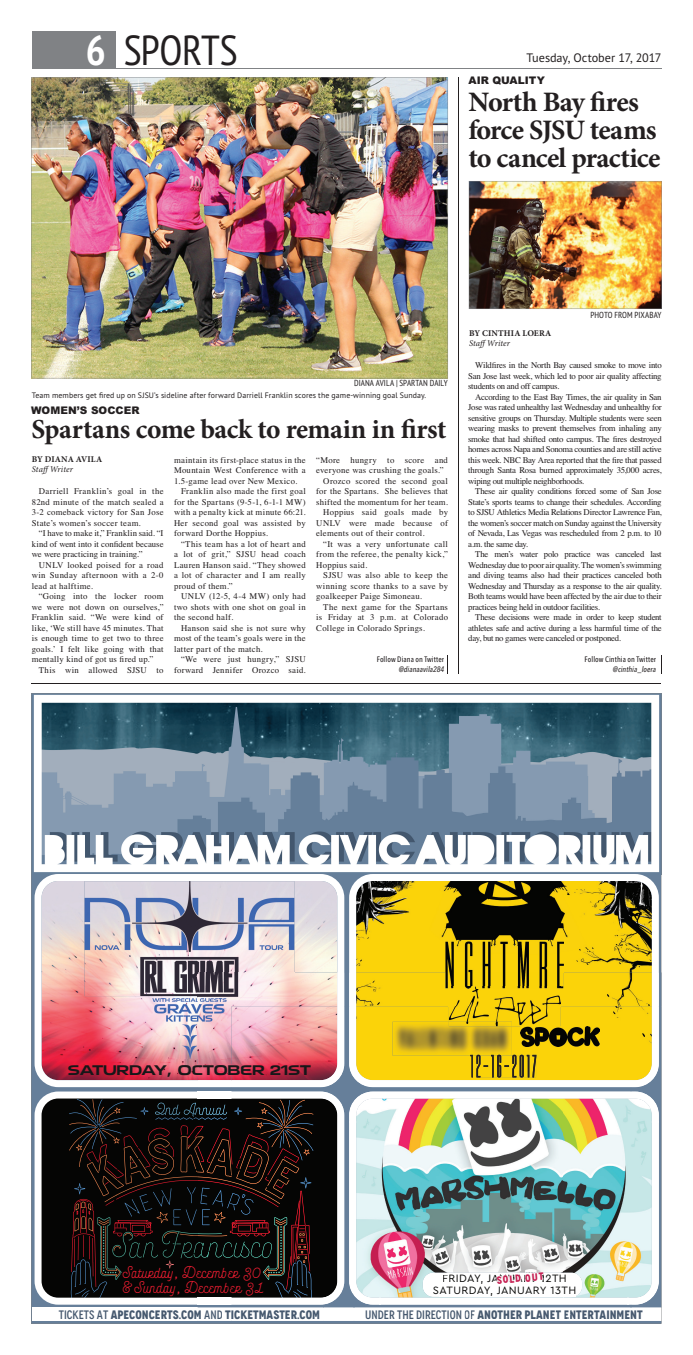
<style>
.page{position:relative;width:693px;height:1355px;background:#fff}
.page>*{position:absolute;margin:0;border:0;box-sizing:border-box;transform-origin:0 0}
.t1{font:condensed 42px "PT Sans";letter-spacing:-.01em;color:#231f20}
.t2{font:700 28.18px/28.2px "Minion Pro";letter-spacing:-.03em;color:#231f20}
.t3{font:700 27.47px "Minion Pro";letter-spacing:-.02em;color:#231f20}
.t4{font:700 17.94px/14.5px "Bourton Hand Script";color:#ee1d31}
.t5{font:14px "Andromeda";letter-spacing:-.01em;color:#161719}
.t6{font:500 condensed 12.25px "Novecento";color:#46586e}
.t7{font:700 condensed 12.25px "Novecento";color:#45586e}
.t8{font:12.25px "PT Sans";letter-spacing:-.005em;color:#231f20}
.t9{font:11.11px/11.6px "Cera GR";letter-spacing:.04em;color:#060605;text-align:center}
.t10{font:900 10.5px "Arial";color:#231f20}
.t11{font:700 condensed 10.5px "Novecento";color:#c51e51}
.t12{font:8.75px/10.5px "Times";letter-spacing:.025em;color:#231f20;text-align:justify}
.t13{font:condensed 8.75px "PT Sans";color:#231f20}
.t14{font:700 8.75px "Minion Pro";letter-spacing:.015em;color:#231f20}
.t15{font:italic 8.75px "Minion Pro";letter-spacing:.005em;color:#231f20}
.t16{font:7.88px "PT Sans";letter-spacing:.01em;color:#231f20}
.t17{font:500 7.88px "Avenir Next Condensed";letter-spacing:.01em;color:#231f20}
.t18{font:italic 500 7.88px "Avenir Next Condensed";letter-spacing:.01em;color:#231f20}
.s1{font-weight:700;color:#fff}
.s2{font-weight:500}
.s3{color:#050504}
.s4{color:#393837}
.s5{color:#363635}
.s6{color:#a4a2a2}
.s7{color:#383737}
.s8{color:#cac8c8}
.s9{color:#f3f3f4}
.s10{color:#080807}
.s11{color:#070706}
.s12{color:#060706}
.s13{color:#45586e}
.s14{color:#46596e}
.s15{font-weight:700;color:#46596e}
.s16{font-weight:700;color:#47596f}
.s17{font-weight:700}
</style>
<div class="page">
<div style="left:32px;top:32px;width:84px;height:37px;background:#808285"></div>
<hr style="left:116px;top:68px;width:546px;height:1px;background:#808285">
<img style="left:31px;top:693px;width:631px;height:630px">
<hr style="left:32px;top:682px;width:630px;height:1px;background:#231f20">
<hr style="left:458px;top:77px;width:1px;height:596px;background:#231f20">
<img style="left:31px;top:77px;width:417px;height:301px">
<svg style="left:661px;top:655px;width:1px;height:18px"></svg>
<img style="left:469px;top:181px;width:193px;height:128px">
<svg style="left:447px;top:655px;width:1px;height:18px"></svg>
<h1 class="t1" style="left:86px;top:36px;width:153px"><span class="s1">6</span> SPORTS</h1>
<h3 class="t8" style="left:526px;top:54px;width:137px">Tuesday, October 17, 2017</h3>
<p class="t10" style="left:468px;top:74px;width:78px">AIR QUALITY</p>
<h2 class="t2" style="left:468px;top:87px;width:193px">North Bay fires force SJSU teams to cancel practice</h2>
<p class="t13" style="left:354px;top:380px;width:95px">DIANA AVILA | SPARTAN DAILY</p>
<p class="t16" style="left:32px;top:392px;width:396px">Team members get fired up on SJSU’s sideline after forward Darriell Franklin scores the game-winning goal Sunday.</p>
<p class="t10" style="left:31px;top:404px;width:110px">WOMEN’S SOCCER</p>
<h3 class="t3" style="left:32px;top:413px;width:416px">Spartans come back to remain in first</h3>
<p class="t14" style="left:32px;top:454px;width:72px">BY DIANA AVILA</p>
<p class="t15" style="left:32px;top:464px;width:43px">StaffWriter</p>
<p class="t12" style="left:32px;top:487px;width:133px;text-indent:7px">Darriell Franklin’s goal in the 82nd minute of the match sealed a 3-2 comeback victory for San Jose State’s women’s soccer team.</p>
<p class="t12" style="left:32px;top:529px;width:133px;text-indent:7px">“I have to make it,” Franklin said. “I kind of went into it confident because we were practicing in training.”</p>
<p class="t12" style="left:32px;top:560px;width:133px;text-indent:7px">UNLV looked poised for a road win Sunday afternoon with a 2-0 lead at halftime.</p>
<p class="t12" style="left:32px;top:592px;width:133px;text-indent:7px">“Going into the locker room we were not down on ourselves,” Franklin said. “We were kind of like, ‘We still have 45 minutes. That is enough time to get two to three goals.’ I felt like going with that mentally kind of got us fired up.”</p>
<p class="t12" style="left:39px;top:665px;width:126px">This win allowed SJSU to</p>
<p class="t12" style="left:174px;top:455px;width:133px">maintain its first-place status in the</p>
<p class="t12" style="left:174px;top:466px;width:133px">Mountain West Conference with a</p>
<p class="t12" style="left:174px;top:476px;width:125px">1.5-game lead over New Mexico.</p>
<p class="t12" style="left:181px;top:487px;width:126px">Franklin also made the first goal</p>
<p class="t12" style="left:174px;top:497px;width:133px">for the Spartans (9-5-1, 6-1-1 MW)</p>
<p class="t12" style="left:174px;top:508px;width:133px">with a penalty kick at minute 66:21.</p>
<p class="t12" style="left:174px;top:518px;width:133px">Her second goal was assisted by</p>
<p class="t12" style="left:174px;top:529px;width:95px">forward Dorthe Hoppius.</p>
<p class="t12" style="left:181px;top:539px;width:126px">“This team has a lot of heart and</p>
<p class="t12" style="left:174px;top:550px;width:133px">a lot of grit,” SJSU head coach</p>
<p class="t12" style="left:174px;top:560px;width:133px">Lauren Hanson said. “They showed</p>
<p class="t12" style="left:174px;top:571px;width:133px">a lot of character and I am really</p>
<p class="t12" style="left:174px;top:581px;width:60px">proud of them.”</p>
<p class="t12" style="left:181px;top:592px;width:126px">UNLV (12-5, 4-4 MW) only had</p>
<p class="t12" style="left:174px;top:602px;width:133px">two shots with one shot on goal in</p>
<p class="t12" style="left:174px;top:613px;width:61px">the second half.</p>
<p class="t12" style="left:181px;top:623px;width:126px">Hanson said she is not sure why</p>
<p class="t12" style="left:174px;top:634px;width:133px">most of the team’s goals were in the</p>
<p class="t12" style="left:174px;top:644px;width:90px">latter part of the match.</p>
<p class="t12" style="left:181px;top:655px;width:126px">“We were just hungry,” SJSU</p>
<p class="t12" style="left:174px;top:665px;width:133px">forward Jennifer Orozco said.</p>
<p class="t12" style="left:316px;top:455px;width:133px">“More hungry to score and</p>
<p class="t12" style="left:316px;top:466px;width:129px">everyone was crushing the goals.”</p>
<p class="t12" style="left:323px;top:476px;width:126px">Orozco scored the second goal</p>
<p class="t12" style="left:316px;top:487px;width:133px">for the Spartans. She believes that</p>
<p class="t12" style="left:316px;top:497px;width:133px">shifted the momentum for her team.</p>
<p class="t12" style="left:323px;top:508px;width:126px">Hoppius said goals made by</p>
<p class="t12" style="left:316px;top:518px;width:133px">UNLV were made because of</p>
<p class="t12" style="left:316px;top:529px;width:110px">elements out of their control.</p>
<p class="t12" style="left:323px;top:539px;width:126px">“It was a very unfortunate call</p>
<p class="t12" style="left:316px;top:550px;width:133px">from the referee, the penalty kick,”</p>
<p class="t12" style="left:316px;top:560px;width:52px">Hoppius said.</p>
<p class="t12" style="left:323px;top:571px;width:126px">SJSU was also able to keep the</p>
<p class="t12" style="left:316px;top:581px;width:133px">winning score thanks to a save by</p>
<p class="t12" style="left:316px;top:592px;width:107px">goalkeeper Paige Simoneau.</p>
<p class="t12" style="left:323px;top:602px;width:126px">The next game for the Spartans</p>
<p class="t12" style="left:316px;top:613px;width:133px">is Friday at 3 p.m. at Colorado</p>
<p class="t12" style="left:316px;top:623px;width:110px">College in Colorado Springs.</p>
<p class="t17" style="left:377px;top:654px;width:69px">Follow Diana on Twitter</p>
<p class="t18" style="left:399px;top:665px;width:47px">@dianaavila284</p>
<p class="t14" style="left:469px;top:328px;width:84px">BY CINTHIA LOERA</p>
<p class="t15" style="left:469px;top:338px;width:43px">StaffWriter</p>
<p class="t13" style="left:591px;top:311px;width:72px">PHOTO FROM PIXABAY</p>
<p class="t12" style="left:468px;top:361px;width:195px;text-indent:7px">Wildfires in the North Bay caused smoke to move into San Jose last week, which led to poor air quality affecting students on and off campus.</p>
<p class="t12" style="left:468px;top:392px;width:195px;text-indent:7px">According to the East Bay Times, the air quality in San Jose was rated unhealthy last Wednesday and unhealthy for sensitive groups on Thursday. Multiple students were seen wearing masks to prevent themselves from inhaling any smoke that had shifted onto campus. The fires destroyed homes across Napa and Sonoma counties and are still active this week. NBC Bay Area reported that the fire that passed through Santa Rosa burned approximately 35,000 acres, wiping out multiple neighborhoods.</p>
<p class="t12" style="left:468px;top:487px;width:195px;text-indent:7px">These air quality conditions forced some of San Jose State’s sports teams to change their schedules. According to SJSU Athletics Media Relations Director Lawrence Fan, the women’s soccer match on Sunday against the University of Nevada, Las Vegas was rescheduled from 2 p.m. to 10 a.m. the same day.</p>
<p class="t12" style="left:468px;top:550px;width:195px;text-indent:7px">The men’s water polo practice was canceled last Wednesday due to poor air quality. The women’s swimming and diving teams also had their practices canceled both Wednesday and Thursday as a response to the air quality.<br>Both teams would have been affected by the air due to their practices being held in outdoor facilities.</p>
<p class="t12" style="left:468px;top:613px;width:195px;text-indent:7px">These decisions were made in order to keep student athletes safe and active during a less harmful time of the day, but no games were canceled or postponed.</p>
<p class="t17" style="left:585px;top:654px;width:73px">Follow Cinthia on Twitter</p>
<p class="t18" style="left:613px;top:665px;width:45px">@cinthia_loera</p>
<h3 class="t5" style="left:68px;top:1064px;width:245px">SATURDAY, OCTOBER 21ST</h3>
<h3 class="t4" style="left:123px;top:1264px;width:143px">Saturday, December 30 &amp; Sunday, December 31</h3>
<h3 class="t7" style="left:59px;top:1307px;width:263px"><span class="s2">TICKETS AT</span> APECONCERTS.COM <span class="s2">AND</span> TICKETMASTER.COM</h3>
<p class="t11" style="left:496px;top:1274px;width:48px;rotate:-5deg">SOLD OUT</p>
<p class="t9" style="left:433px;top:1272px;width:145px"><span class="s3">FR</span>IDAY, JA<span class="s4">N</span><span class="s5">U</span><span class="s6">A</span><span class="s7">R</span><span class="s8">Y</span> <span class="s9">1</span><span class="s10">2</span>TH<br><span class="s3">SAT</span>URDAY, <span class="s11">J</span><span class="s12">A</span>NU<span class="s3">A</span>R<span class="s11">Y</span> 13TH</p>
<h3 class="t6" style="left:365px;top:1307px;width:279px"><span class="s13">UNDER</span> THE DIRECTION <span class="s14">OF</span> <span class="s15">A</span><span class="s16">NOTHER PLANE</span><span class="s15">T EN</span><span class="s17">TERTAINMENT</span></h3>
</div>
